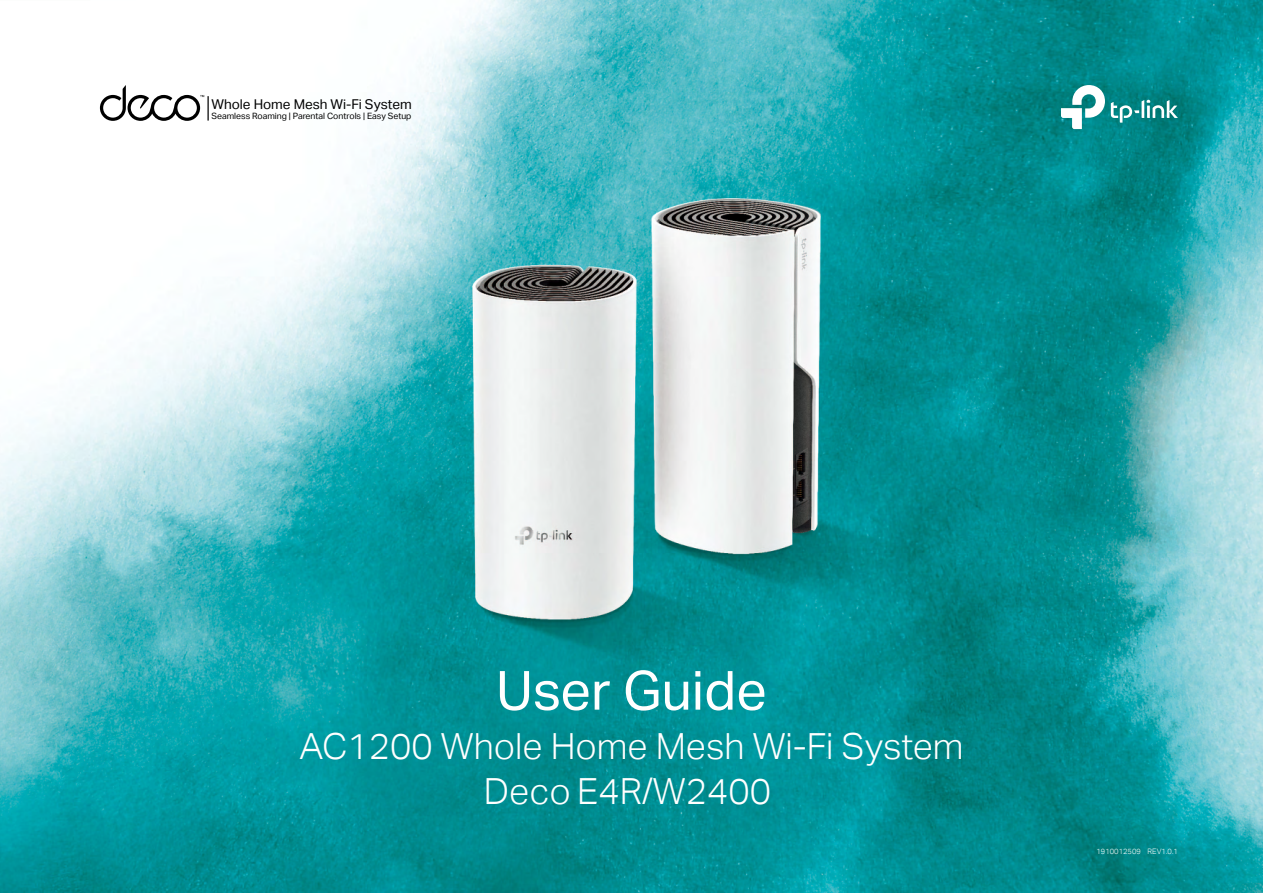
<style>
.page{position:relative;width:1263px;height:893px;background:#fff}
.page>*{position:absolute;margin:0;border:0;box-sizing:border-box;transform-origin:0 0}
.t1{font:54px "TP Link Aktiv Regular";color:#fff}
.t2{font:36px/45.5px "TP Link Aktiv Light";color:#fff;text-align:center}
.t3{font:13.5px "Aktiv Grotesk";color:#000}
.t4{font:8.7px "Aktiv Grotesk";color:#000}
.t5{font:7.5px "TP Link Aktiv Light";color:#fff}
</style>
<div class="page">
<img style="left:0;top:0;width:1263px;height:893px">
<hr style="left:207px;top:96px;width:2px;height:25px;background:#000">
<svg style="left:100px;top:85px;width:104px;height:36px"></svg>
<svg style="left:1111px;top:100px;width:67px;height:23px"></svg>
<svg style="left:1061px;top:85px;width:44px;height:44px"></svg>
<p class="t3" style="left:211px;top:97px;width:202px">Whole Home Mesh Wi-Fi System</p>
<p class="t4" style="left:211px;top:111px;width:201px">Seamless Roaming | Parental Controls | Easy Setup</p>
<h1 class="t1" style="left:496px;top:659px;width:272px">User Guide</h1>
<p class="t2" style="left:299px;top:724px;width:666px">AC1200 Whole Home Mesh Wi-Fi System<br>Deco E4R/W2400</p>
<p class="t5" style="left:1096px;top:847px;width:83px">1910012509 REV1.0.1</p>
</div>
